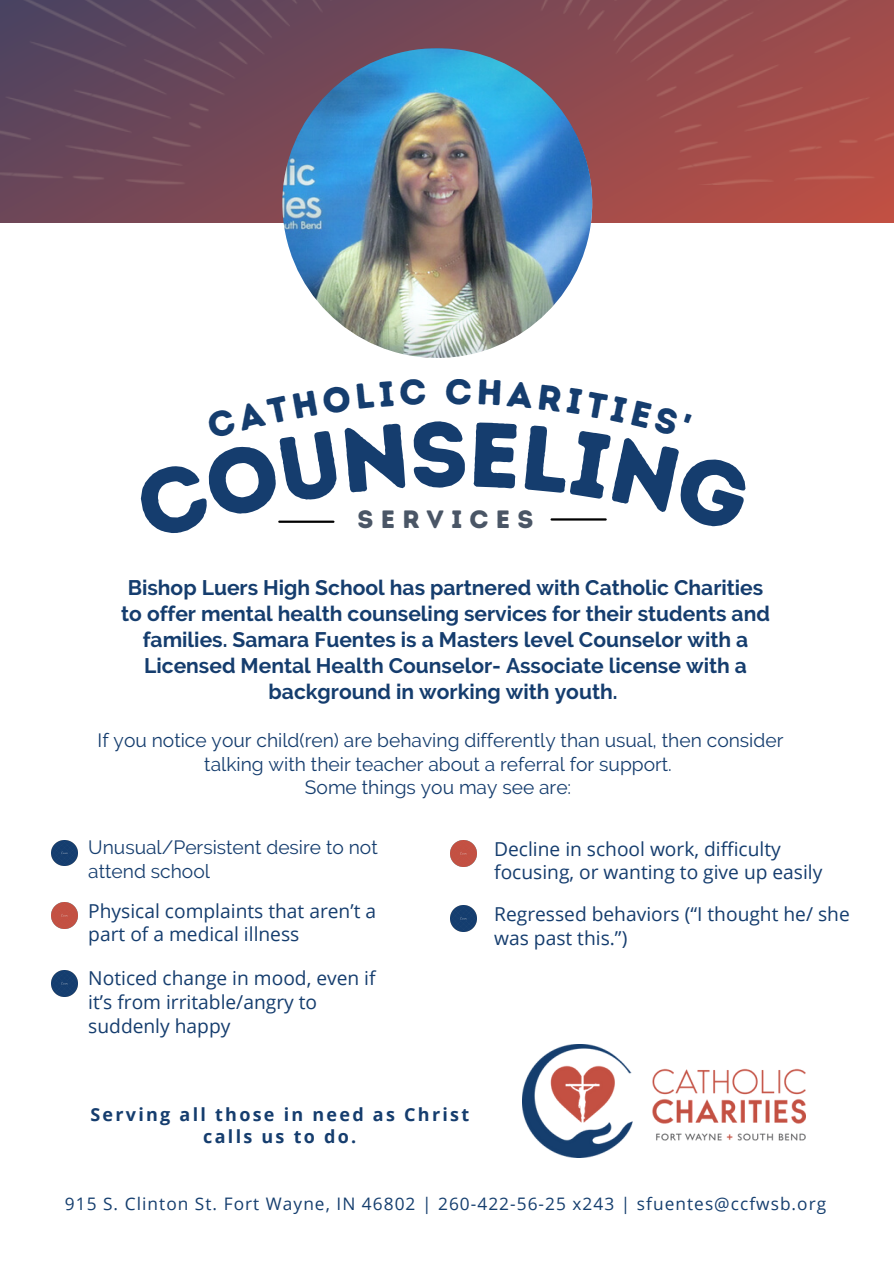
<style>
.page{position:relative;width:894px;height:1264px;background:#fff}
.page>*{position:absolute;margin:0;border:0;box-sizing:border-box;transform-origin:0 0}
.t1{font:25.05px "Intro Rust Base";letter-spacing:.285em;color:#4a5666}
.t2{font:700 21px/26px "Raleway";color:#153d6e;text-align:center}
.t3{font:19.2px/23.7px "Open Sans";color:#153d6e}
.t4{font:19.2px/23.7px "Raleway";color:#153d6e}
.t5{font:700 18px/21.3px "Open Sans";letter-spacing:.125em;color:#153d6e;text-align:center}
.t6{font:17.25px "Open Sans";letter-spacing:.06em;color:#153e6e}
</style>
<div class="page">
<svg style="left:0;top:185px;width:893px;height:37px;background:#954b4e"></svg>
<img style="left:0;top:0;width:893px;height:185px">
<img style="left:282px;top:48px;width:310px;height:310px;border-radius:50%">
<img style="left:52px;top:840px;width:26px;height:26px">
<img style="left:450px;top:840px;width:26px;height:26px">
<img style="left:52px;top:902px;width:26px;height:26px">
<img style="left:450px;top:905px;width:26px;height:26px">
<img style="left:52px;top:970px;width:26px;height:26px">
<img style="left:522px;top:1044px;width:282px;height:113px">
<p class="t1" style="left:357px;top:504px;width:177px">SERVICES</p>
<p class="t2" style="left:121px;top:574px;width:650px">Bishop Luers High School has partnered with Catholic Charities to offer mental health counseling services for their students and families. Samara Fuentes is a Masters level Counselor with a Licensed Mental Health Counselor- Associate license with a background in working with youth.</p>
<p class="t4" style="left:98px;top:728px;width:687px;text-align:center">If you notice your child(ren) are behaving differently than usual, then consider talking with their teacher about a referral for support.<br>Some things you may see are:</p>
<p class="t4" style="left:88px;top:835px;width:291px">Unusual/Persistent desire to not attend school</p>
<p class="t3" style="left:494px;top:836px;width:330px">Decline in school work, difficulty focusing, or wanting to give up easily</p>
<p class="t3" style="left:494px;top:901px;width:357px">Regressed behaviors (“I thought he/ she was past this.”)</p>
<p class="t3" style="left:88px;top:898px;width:289px">Physical complaints that aren’t a part of a medical illness</p>
<p class="t3" style="left:88px;top:966px;width:289px">Noticed change in mood, even if it’s from irritable/angry to suddenly happy</p>
<p class="t5" style="left:90px;top:1103px;width:380px">Serving all those in need as Christ calls us to do.</p>
<p class="t6" style="left:65px;top:1191px;width:762px">915 S. Clinton St. Fort Wayne, IN 46802 | 260-422-56-25 x243 | sfuentes@ccfwsb.org</p>
</div>
